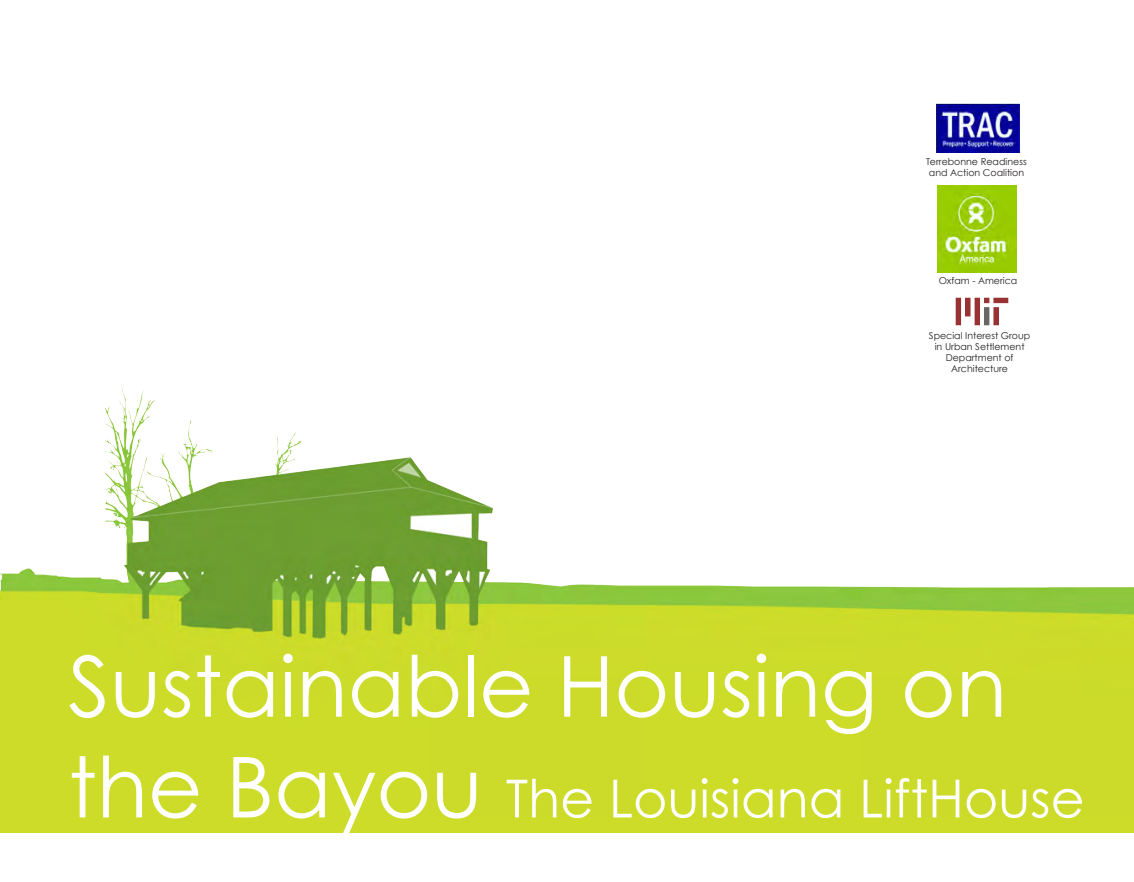
<style>
.page{position:relative;width:1134px;height:882px;background:#fff}
.page>*{position:absolute;margin:0;border:0;box-sizing:border-box;transform-origin:0 0}
.t1{font:84px "Century Gothic";color:#fff}
.t2{font:52.5px "Century Gothic";color:#fff}
.t3{font:9.45px/11px "Century Gothic";color:#231f20;text-align:center}
.s1{font-size:84px}
</style>
<div class="page">
<img style="left:1px;top:386px;width:1133px;height:447px">
<img style="left:936px;top:104px;width:84px;height:48px">
<img style="left:937px;top:185px;width:80px;height:88px">
<img style="left:955px;top:297px;width:54px;height:29px">
<p class="t3" style="left:926px;top:156px;width:102px">Terrebonne Readiness</p>
<p class="t3" style="left:929px;top:167px;width:97px">and Action Coalition</p>
<p class="t3" style="left:939px;top:275px;width:80px">Oxfam - America</p>
<p class="t3" style="left:929px;top:329px;width:103px">Special Interest Group in Urban Settlement</p>
<p class="t3" style="left:946px;top:352px;width:69px">Department of<br>Architecture</p>
<p class="t1" style="left:68px;top:635px;width:940px">Sustainable Housing on</p>
<p class="t2" style="left:68px;top:766px;width:1018px"><span class="s1">the Bayou</span> The Louisiana LiftHouse</p>
</div>
